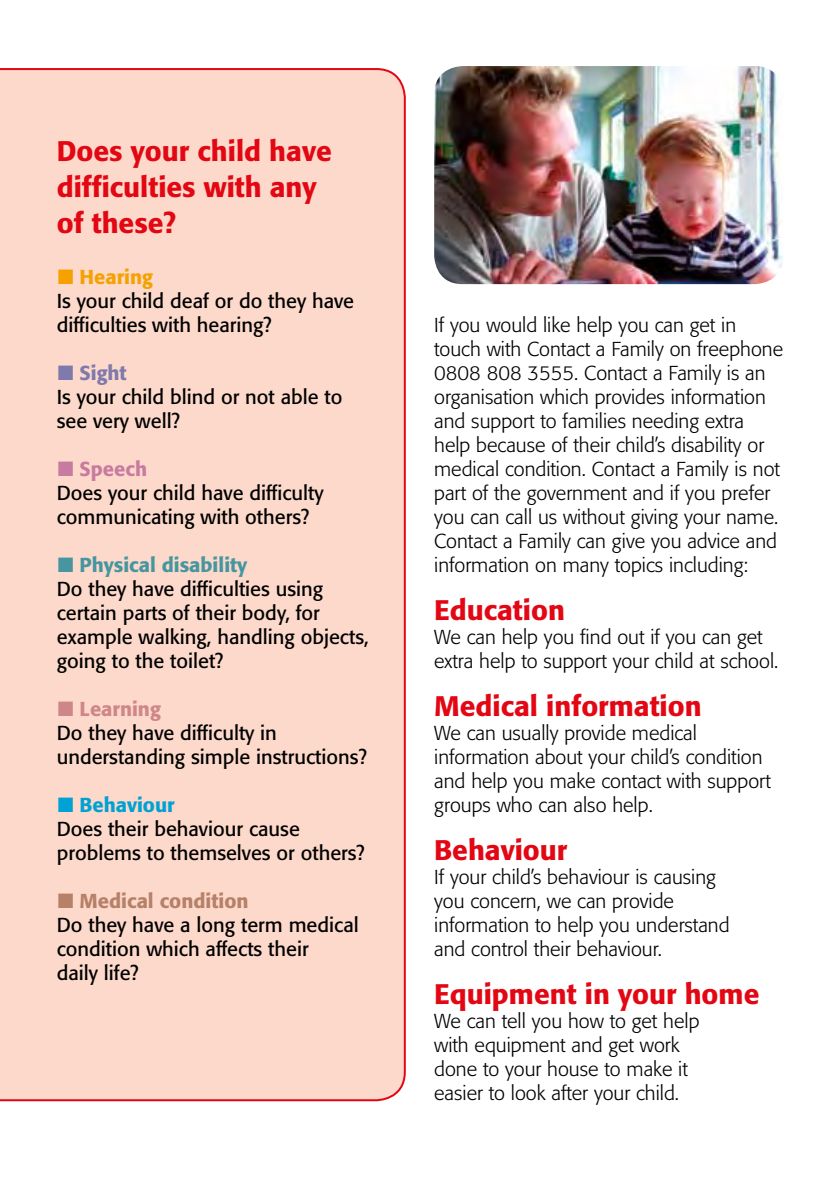
<style>
.page{position:relative;width:840px;height:1191px;background:#fff}
.page>*{position:absolute;margin:0;border:0;box-sizing:border-box;transform-origin:0 0}
.t1{font:500 28px/36px "Formata BQ";color:#e30613}
.t2{font:300 20px/24px "Formata BQ";color:#000}
.t3{font:20px/24px "Formata BQ";color:#000}
.t4{font:500 20px "Formata BQ";color:#47959f}
.t5{font:500 20px "Formata BQ";color:#b68069}
.t6{font:500 20px "Formata BQ";color:#00a1d4}
.t7{font:500 20px "Formata BQ";color:#cf8688}
.t8{font:500 20px "Formata BQ";color:#f5a100}
.t9{font:500 20px "Formata BQ";color:#c87ba0}
.t10{font:500 20px "Formata BQ";color:#7f79ac}
</style>
<div class="page">
<div style="left:0;top:68px;width:405px;height:1033px;background:#fcd9ca"></div>
<img style="left:434px;top:66px;width:348px;height:218px">
<svg style="left:58px;top:269px;width:15px;height:15px"></svg>
<svg style="left:58px;top:365px;width:37px;height:16px"></svg>
<svg style="left:58px;top:461px;width:37px;height:16px"></svg>
<svg style="left:58px;top:557px;width:37px;height:16px"></svg>
<svg style="left:58px;top:701px;width:37px;height:16px"></svg>
<svg style="left:58px;top:797px;width:15px;height:15px"></svg>
<svg style="left:58px;top:893px;width:15px;height:15px"></svg>
<h1 class="t1" style="left:57px;top:133px;width:276px">Does your child have difficulties with any of these?</h1>
<p class="t8" style="left:80px;top:265px;width:75px">Hearing</p>
<p class="t3" style="left:57px;top:289px;width:299px">Is your child deaf or do they have difficulties with hearing?</p>
<p class="t10" style="left:80px;top:361px;width:49px">Sight</p>
<p class="t3" style="left:57px;top:385px;width:287px">Is your child blind or not able to see very well?</p>
<p class="t9" style="left:80px;top:457px;width:69px">Speech</p>
<p class="t3" style="left:57px;top:481px;width:268px">Does your child have difficulty communicating with others?</p>
<p class="t4" style="left:80px;top:553px;width:169px">Physical disability</p>
<p class="t3" style="left:57px;top:577px;width:313px">Do they have difficulties using certain parts of their body, for example walking, handling objects, going to the toilet?</p>
<p class="t7" style="left:80px;top:697px;width:83px">Learning</p>
<p class="t3" style="left:57px;top:721px;width:311px">Do they have difficulty in understanding simple instructions?</p>
<p class="t6" style="left:80px;top:793px;width:96px">Behaviour</p>
<p class="t3" style="left:57px;top:817px;width:309px">Does their behaviour cause problems to themselves or others?</p>
<p class="t5" style="left:80px;top:889px;width:170px">Medical condition</p>
<p class="t3" style="left:57px;top:913px;width:303px">Do they have a long term medical condition which affects their<br>daily life?</p>
<p class="t2" style="left:434px;top:313px;width:350px">If you would like help you can get in touch with Contact a Family on freephone 0808 808 3555. Contact a Family is an organisation which provides information and support to families needing extra help because of their child’s disability or medical condition. Contact a Family is not part of the government and if you prefer you can call us without giving your name.<br>Contact a Family can give you advice and information on many topics including:</p>
<h1 class="t1" style="left:434px;top:592px;width:132px">Education</h1>
<p class="t2" style="left:434px;top:625px;width:345px">We can help you find out if you can get extra help to support your child at school.</p>
<h1 class="t1" style="left:434px;top:688px;width:269px">Medical information</h1>
<p class="t2" style="left:434px;top:721px;width:338px">We can usually provide medical information about your child’s condition and help you make contact with support groups who can also help.</p>
<h1 class="t1" style="left:434px;top:832px;width:134px">Behaviour</h1>
<p class="t2" style="left:434px;top:865px;width:297px">If your child’s behaviour is causing you concern, we can provide information to help you understand and control their behaviour.</p>
<h1 class="t1" style="left:434px;top:976px;width:326px">Equipment in your home</h1>
<p class="t2" style="left:434px;top:1009px;width:267px">We can tell you how to get help with equipment and get work done to your house to make it easier to look after your child.</p>
</div>
